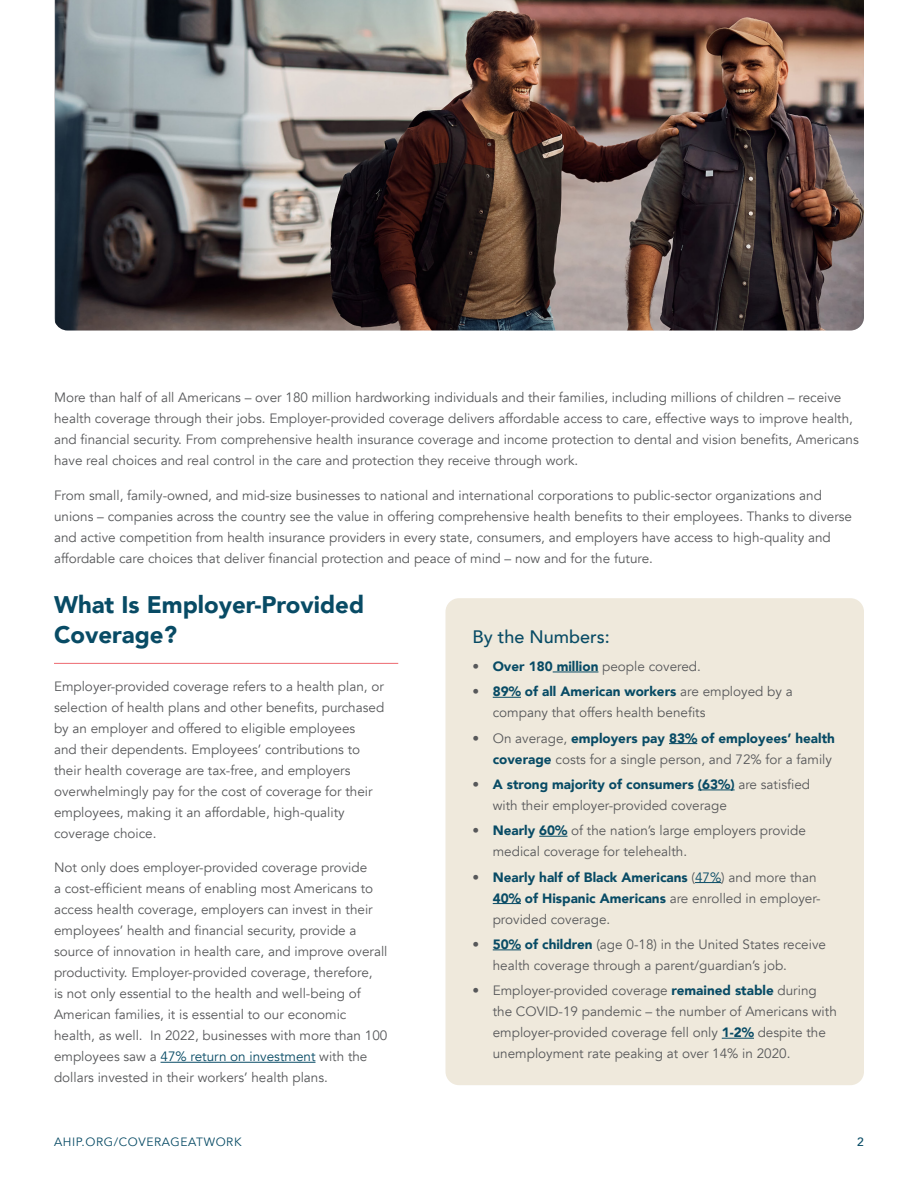
<style>
.page{position:relative;width:918px;height:1188px;background:#fff}
.page>*{position:absolute;margin:0;border:0;box-sizing:border-box;transform-origin:0 0}
.Heading_1{font:900 24px/30px "Avenir";color:#084b65}
.Heading_2{font:500 18px "Avenir";color:#084b65}
.t1{font:13.5px/21px "Avenir";color:#57585a}
.t2{font:12px "Avenir";letter-spacing:.05em;color:#084b65}
.t3{font:500 12px "Avenir";color:#084b65}
.s1{color:#084b65}
.s2{font-weight:900;color:#084b65}
</style>
<div class="page">
<hr style="left:54px;top:663px;width:344px;height:1px;background:#ed6970">
<hr style="left:161px;top:1062px;width:155px;height:1px;background:#084b65">
<div style="left:446px;top:598px;width:418px;height:487px;background:#efe9dc;border-radius:14px"></div>
<hr style="left:553px;top:672px;width:45px;height:1px;background:#084b65">
<svg style="left:493px;top:697px;width:28px;height:1px"></svg>
<svg style="left:669px;top:743px;width:28px;height:1px"></svg>
<hr style="left:698px;top:790px;width:37px;height:1px;background:#084b65">
<svg style="left:539px;top:836px;width:28px;height:1px"></svg>
<svg style="left:695px;top:882px;width:26px;height:1px"></svg>
<svg style="left:493px;top:903px;width:28px;height:1px"></svg>
<svg style="left:493px;top:950px;width:28px;height:1px"></svg>
<hr style="left:722px;top:1038px;width:32px;height:1px;background:#084b65">
<img style="left:55px;top:0;width:809px;height:330px">
<p class="t1" style="left:54px;top:387px;width:806px">More than half of all Americans – over 180 million hardworking individuals and their families, including millions of children – receive health coverage through their jobs. Employer-provided coverage delivers affordable access to care, effective ways to improve health, and financial security. From comprehensive health insurance coverage and income protection to dental and vision benefits, Americans have real choices and real control in the care and protection they receive through work.</p>
<p class="t1" style="left:54px;top:485px;width:800px">From small, family-owned, and mid-size businesses to national and international corporations to public-sector organizations and unions – companies across the country see the value in offering comprehensive health benefits to their employees. Thanks to diverse and active competition from health insurance providers in every state, consumers, and employers have access to high-quality and affordable care choices that deliver financial protection and peace of mind – now and for the future.</p>
<p class="Heading_1" style="left:54px;top:589px;width:312px">What Is Employer-Provided<br>Coverage?</p>
<p class="t1" style="left:54px;top:676px;width:332px">Employer-provided coverage refers to a health plan, or selection of health plans and other benefits, purchased by an employer and offered to eligible employees<br>and their dependents. Employees’ contributions to their health coverage are tax-free, and employers overwhelmingly pay for the cost of coverage for their employees, making it an affordable, high-quality coverage choice.</p>
<p class="t1" style="left:54px;top:857px;width:335px">Not only does employer-provided coverage provide<br>a cost-efficient means of enabling most Americans to access health coverage, employers can invest in their employees’ health and financial security, provide a source of innovation in health care, and improve overall productivity. Employer-provided coverage, therefore,<br>is not only essential to the health and well-being of American families, it is essential to our economic health, as well. In 2022, businesses with more than 100 employees saw a <span class="s1">47% return on investment</span> with the dollars invested in their workers’ health plans.</p>
<p class="Heading_2" style="left:472px;top:621px;width:139px">By the Numbers:</p>
<p class="t1" style="left:472px;top:656px;width:230px">• <span class="s2">Over 180 million</span> people covered.</p>
<p class="t1" style="left:493px;top:681px;width:301px;text-indent:-20px">• <span class="s2">89% of all American workers</span> are employed by a company that offers health benefits</p>
<p class="t1" style="left:472px;top:728px;width:364px;text-align:right">• On average, <span class="s2">employers pay 83% of employees’ health coverage</span> costs for a single person, and 72% for a family</p>
<p class="t1" style="left:493px;top:774px;width:319px;text-indent:-20px">• <span class="s2">A strong majority of consumers (63%)</span> are satisfied with their employer-provided coverage</p>
<p class="t1" style="left:493px;top:820px;width:315px;text-indent:-20px">• <span class="s2">Nearly 60%</span> of the nation’s large employers provide medical coverage for telehealth.</p>
<p class="t1" style="left:493px;top:867px;width:329px;text-indent:-20px">• <span class="s2">Nearly half of Black Americans</span> (<span class="s1">47%</span>) and more than<br><span class="s2">40% of Hispanic Americans</span> are enrolled in employer&shy;provided coverage.</p>
<p class="t1" style="left:493px;top:934px;width:335px;text-indent:-20px">• <span class="s2">50% of children</span> (age 0-18) in the United States receive health coverage through a parent/guardian’s job.</p>
<p class="t1" style="left:493px;top:980px;width:346px;text-indent:-20px">• Employer-provided coverage <span class="s2">remained stable</span> during the COVID-19 pandemic – the number of Americans with employer-provided coverage fell only <span class="s2">1-2%</span> despite the unemployment rate peaking at over 14% in 2020.</p>
<p class="t2" style="left:54px;top:1135px;width:189px">AHIP.ORG/COVERAGEATWORK</p>
<p class="t3" style="left:857px;top:1131px;width:8px">2</p>
</div>
